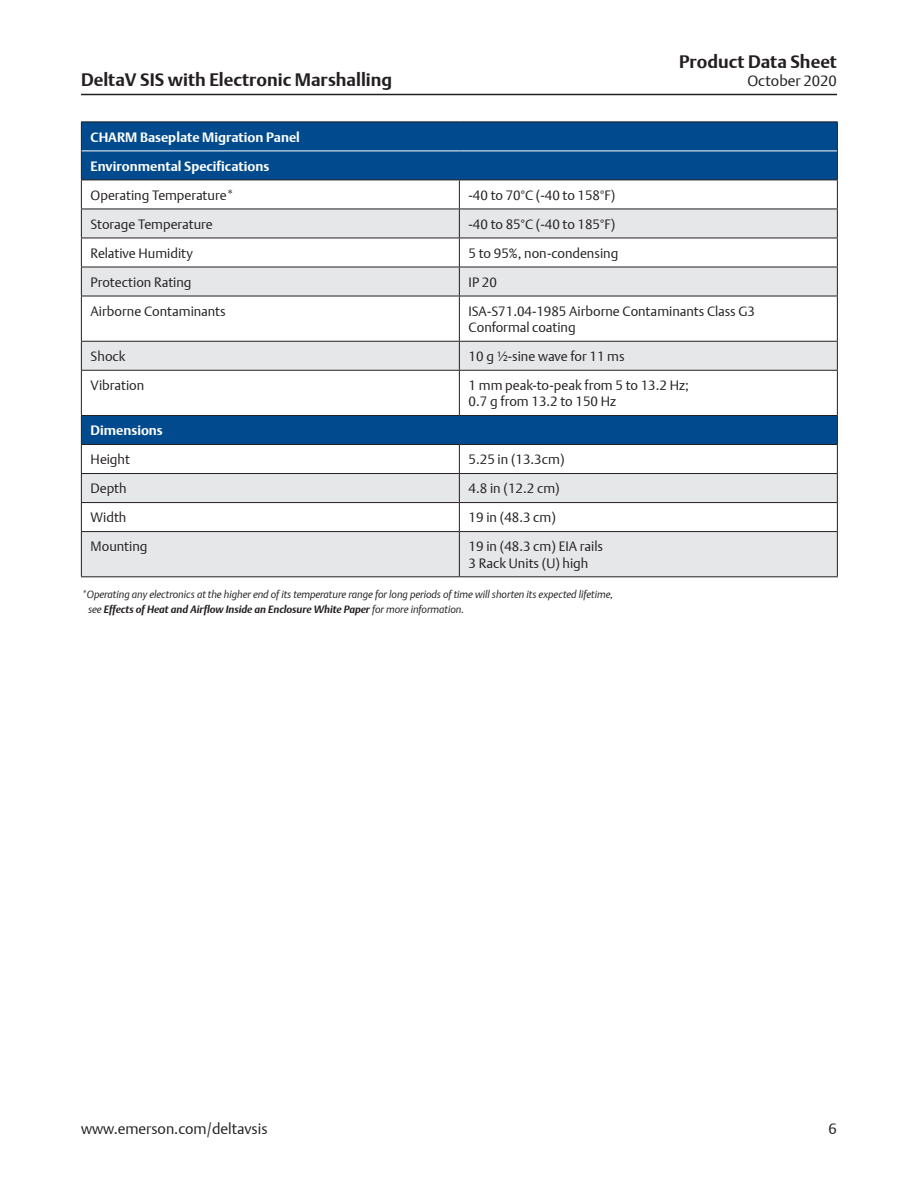
<style>
.page{position:relative;width:918px;height:1188px;background:#fff}
.page>*{position:absolute;margin:0;border:0;box-sizing:border-box;transform-origin:0 0}
.t1{font:700 18px "DTL Argo T";color:#231f20}
.t2{font:15px "DTL Argo T Light";color:#231f20}
.Table_Text{font:13.5px/16.2px "DTL Argo T Light";color:#231f20}
.Table_Header{font:700 13.5px "DTL Argo T";color:#fff}
.Footnote_1{font:italic 10.5px/15px "DTL Argo T Light";letter-spacing:-.005em;color:#231f20}
.s1{font-family:"DTL Argo T";font-weight:700}
</style>
<div class="page">
<hr style="left:81px;top:94px;width:756px;height:1px;background:#231f20">
<svg style="left:82px;top:123px;width:755px;height:86px;fill:#004a8d"></svg>
<svg style="left:82px;top:210px;width:755px;height:366px"></svg>
<hr style="left:81px;top:209px;width:378px;height:1px;background:#231f20">
<hr style="left:459px;top:209px;width:379px;height:1px;background:#231f20">
<hr style="left:81px;top:238px;width:378px;height:1px;background:#231f20">
<hr style="left:459px;top:238px;width:379px;height:1px;background:#231f20">
<hr style="left:459px;top:296px;width:1px;height:45px;background:#231f20">
<hr style="left:459px;top:371px;width:1px;height:44px;background:#231f20">
<hr style="left:81px;top:296px;width:1px;height:45px;background:#231f20">
<hr style="left:837px;top:296px;width:1px;height:45px;background:#231f20">
<hr style="left:81px;top:371px;width:1px;height:44px;background:#231f20">
<hr style="left:837px;top:371px;width:1px;height:44px;background:#231f20">
<hr style="left:81px;top:122px;width:378px;height:1px;background:#231f20">
<hr style="left:459px;top:122px;width:379px;height:1px;background:#231f20">
<hr style="left:81px;top:180px;width:378px;height:1px;background:#231f20">
<hr style="left:459px;top:180px;width:379px;height:1px;background:#231f20">
<hr style="left:81px;top:415px;width:378px;height:1px;background:#231f20">
<hr style="left:459px;top:415px;width:379px;height:1px;background:#231f20">
<hr style="left:81px;top:444px;width:378px;height:1px;background:#231f20">
<hr style="left:459px;top:444px;width:379px;height:1px;background:#231f20">
<hr style="left:82px;top:151px;width:377px;height:1px;background:#fff">
<hr style="left:459px;top:151px;width:378px;height:1px;background:#fff">
<hr style="left:81px;top:267px;width:378px;height:1px;background:#231f20">
<svg style="left:81px;top:122px;width:1px;height:174px"></svg>
<hr style="left:81px;top:296px;width:378px;height:1px;background:#231f20">
<hr style="left:459px;top:267px;width:379px;height:1px;background:#231f20">
<svg style="left:459px;top:180px;width:1px;height:116px"></svg>
<svg style="left:837px;top:122px;width:1px;height:174px"></svg>
<hr style="left:459px;top:296px;width:379px;height:1px;background:#231f20">
<hr style="left:81px;top:341px;width:378px;height:1px;background:#231f20">
<svg style="left:81px;top:342px;width:1px;height:28px"></svg>
<hr style="left:81px;top:370px;width:378px;height:1px;background:#231f20">
<hr style="left:459px;top:341px;width:379px;height:1px;background:#231f20">
<svg style="left:459px;top:342px;width:1px;height:28px"></svg>
<svg style="left:837px;top:342px;width:1px;height:28px"></svg>
<hr style="left:459px;top:370px;width:379px;height:1px;background:#231f20">
<hr style="left:81px;top:473px;width:378px;height:1px;background:#231f20">
<svg style="left:81px;top:416px;width:1px;height:115px"></svg>
<hr style="left:81px;top:502px;width:378px;height:1px;background:#231f20">
<hr style="left:459px;top:473px;width:379px;height:1px;background:#231f20">
<svg style="left:459px;top:445px;width:1px;height:86px"></svg>
<svg style="left:837px;top:416px;width:1px;height:115px"></svg>
<hr style="left:459px;top:502px;width:379px;height:1px;background:#231f20">
<hr style="left:81px;top:531px;width:378px;height:1px;background:#231f20">
<hr style="left:81px;top:532px;width:1px;height:44px;background:#231f20">
<hr style="left:81px;top:576px;width:378px;height:1px;background:#231f20">
<hr style="left:459px;top:531px;width:379px;height:1px;background:#231f20">
<hr style="left:459px;top:532px;width:1px;height:44px;background:#231f20">
<hr style="left:837px;top:532px;width:1px;height:44px;background:#231f20">
<hr style="left:459px;top:576px;width:379px;height:1px;background:#231f20">
<h1 class="t1" style="left:679px;top:51px;width:159px">Product Data Sheet</h1>
<h1 class="t1" style="left:81px;top:69px;width:313px">DeltaV SIS with Electronic Marshalling</h1>
<p class="t2" style="left:747px;top:72px;width:91px">October 2020</p>
<p class="Table_Header" style="left:91px;top:129px;width:211px">CHARM Baseplate Migration Panel</p>
<p class="Table_Header" style="left:91px;top:158px;width:180px">Environmental Specifications</p>
<p class="Table_Text" style="left:91px;top:187px;width:145px">Operating Temperature*</p>
<p class="Table_Text" style="left:469px;top:187px;width:148px">-40 to 70°C (-40 to 158°F)</p>
<p class="Table_Text" style="left:91px;top:216px;width:124px">Storage Temperature</p>
<p class="Table_Text" style="left:469px;top:216px;width:148px">-40 to 85°C (-40 to 185°F)</p>
<p class="Table_Text" style="left:91px;top:245px;width:104px">Relative Humidity</p>
<p class="Table_Text" style="left:469px;top:245px;width:151px">5 to 95%, non-condensing</p>
<p class="Table_Text" style="left:91px;top:274px;width:102px">Protection Rating</p>
<p class="Table_Text" style="left:469px;top:274px;width:30px">IP 20</p>
<p class="Table_Text" style="left:91px;top:303px;width:137px">Airborne Contaminants</p>
<p class="Table_Text" style="left:469px;top:303px;width:288px">ISA-S71.04-1985 Airborne Contaminants Class G3<br>Conformal coating</p>
<p class="Table_Text" style="left:91px;top:348px;width:37px">Shock</p>
<p class="Table_Text" style="left:469px;top:348px;width:158px">10 g ½-sine wave for 11 ms</p>
<p class="Table_Text" style="left:91px;top:377px;width:55px">Vibration</p>
<p class="Table_Text" style="left:469px;top:377px;width:222px">1 mm peak-to-peak from 5 to 13.2 Hz;<br>0.7 g from 13.2 to 150 Hz</p>
<p class="Table_Header" style="left:91px;top:422px;width:74px">Dimensions</p>
<p class="Table_Text" style="left:91px;top:451px;width:41px">Height</p>
<p class="Table_Text" style="left:469px;top:451px;width:97px">5.25 in (13.3cm)</p>
<p class="Table_Text" style="left:91px;top:480px;width:37px">Depth</p>
<p class="Table_Text" style="left:469px;top:480px;width:93px">4.8 in (12.2 cm)</p>
<p class="Table_Text" style="left:91px;top:509px;width:37px">Width</p>
<p class="Table_Text" style="left:469px;top:509px;width:89px">19 in (48.3 cm)</p>
<p class="Table_Text" style="left:91px;top:538px;width:58px">Mounting</p>
<p class="Table_Text" style="left:469px;top:538px;width:136px">19 in (48.3 cm) EIA rails<br>3 Rack Units (U) high</p>
<p class="Footnote_1" style="left:88px;top:587px;width:527px;text-indent:-7px">*Operating any electronics at the higher end of its temperature range for long periods of time will shorten its expected lifetime, see <span class="s1">Effects of Heat and Airflow Inside an Enclosure White Paper</span> for more information.</p>
<p class="t2" style="left:81px;top:1120px;width:188px">www.emerson.com/deltavsis</p>
<p class="t2" style="left:829px;top:1120px;width:10px">6</p>
</div>
